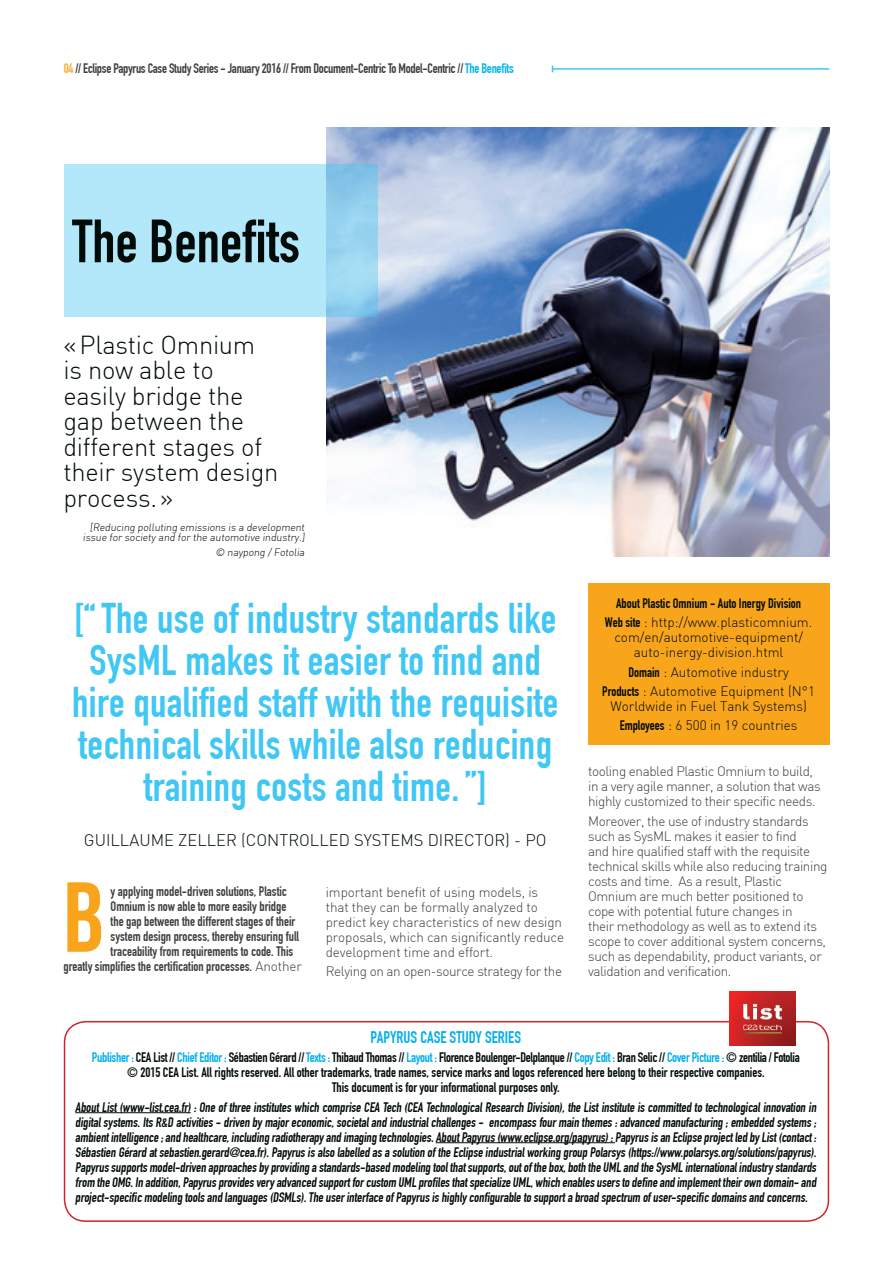
<style>
.page{position:relative;width:893px;height:1263px;background:#fff}
.page>*{position:absolute;margin:0;border:0;box-sizing:border-box;transform-origin:0 0}
.t1{font:99.15px "Bebas Neue";color:#f9a51b}
.t2{font:700 60px "DIN Condensed";color:#000b09}
.t3{font:700 42px/42px "DIN Condensed";letter-spacing:.01em;color:#40c7f4;text-align:center}
.t4{font:300 25.5px/25.5px "DIN";letter-spacing:-.01em;color:#000b09}
.t5{font:300 16.5px "DIN";color:#000b09}
.t6{font:700 16.5px "DIN Condensed";color:#00aeef}
.t7{font:700 13.5px/15px "DIN Condensed";color:#000b09;text-align:center}
.t8{font:300 13.5px/15px "DIN";letter-spacing:-.03em;color:#3e3e3f}
.t9{font:700 13.5px "DIN Condensed";color:#3e3e3f}
.t10{font:300 13.5px/15px "DIN";color:#000b09;text-align:center}
.t11{font:300 13.5px/15px "DIN";letter-spacing:-.01em;color:#3e3e3f}
.t12{font:700 13.5px "DIN Condensed";letter-spacing:-.02em;color:#3e3e3f}
.t13{font:300 10.5px/10.5px "DIN";color:#000b09;text-align:right}
.s1{color:#fbad33}
.s2{color:#00b3ef}
.s3{font-family:"DIN";font-weight:300}
.s4{font-family:"DIN Condensed";font-weight:700}
.s5{color:#00aeef}
</style>
<div class="page">
<hr style="left:552px;top:68px;width:277px;height:2px;background:#40c7f4">
<img style="left:326px;top:128px;width:503px;height:428px">
<svg style="left:64px;top:164px;width:313px;height:153px;background:#ade4f8"></svg>
<hr style="left:75px;top:1112px;width:116px;height:1px;background:#000b09">
<hr style="left:436px;top:1142px;width:179px;height:1px;background:#000b09">
<div style="left:64px;top:1021px;width:765px;height:201px;border:2px solid #d1232a;border-radius:21px"></div>
<div style="left:588px;top:583px;width:241px;height:162px;background:#f9a51b"></div>
<img style="left:729px;top:992px;width:66px;height:54px">
<p class="t12" style="left:64px;top:61px;width:452px"><span class="s1">04</span> // Eclipse Papyrus Case Study Series - January 2016 // From Document-Centric To Model-Centric // <span class="s2">The Benefits</span></p>
<h2 class="t2" style="left:72px;top:206px;width:229px">The Benefits</h2>
<h3 class="t4" style="left:63px;top:331px;width:217px">«Plastic Omnium is now able to easily bridge the gap between the different stages of their system design process.»</h3>
<p class="t13" style="left:83px;top:522px;width:225px">[Reducing polluting emissions is a development issue for society and for the automotive industry.]</p>
<p class="t13" style="left:215px;top:547px;width:92px">© naypong / Fotolia</p>
<h3 class="t3" style="left:72px;top:597px;width:488px">[“The use of industry standards like SysML makes it easier to find and hire qualified staff with the requisite technical skills while also reducing training costs and time. ”]</h3>
<p class="t5" style="left:84px;top:830px;width:31px">guilla</p>
<p class="t5" style="left:139px;top:830px;width:59px">ume zeller</p>
<p class="t5" style="left:241px;top:830px;width:16px">(controlled</p>
<p class="t5" style="left:354px;top:830px;width:29px">systems</p>
<p class="t5" style="left:428px;top:830px;width:11px">director</p>
<p class="t5" style="left:505px;top:830px;width:43px">) - PO</p>
<h1 class="t1" style="left:63px;top:863px;width:42px">B</h1>
<p class="t9" style="left:111px;top:883px;width:178px">y applying model-driven solutions, Plastic</p>
<p class="t9" style="left:111px;top:898px;width:177px">Omnium is now able to more easily bridge</p>
<p class="t9" style="left:111px;top:913px;width:186px">the gap between the different stages of their</p>
<p class="t9" style="left:111px;top:928px;width:190px">system design process, thereby ensuring full</p>
<p class="t9" style="left:111px;top:943px;width:184px">traceability from requirements to code. This</p>
<p class="t9" style="left:63px;top:958px;width:240px">greatly simplifies the certification processes. <span class="s3">Another</span></p>
<p class="t11" style="left:326px;top:884px;width:240px">important benefit of using models, is that they can be formally analyzed to predict key characteristics of new design proposals, which can significantly reduce development time and effort.</p>
<p class="t8" style="left:326px;top:963px;width:238px">Relying on an open-source strategy for the</p>
<p class="t7" style="left:616px;top:596px;width:187px">About Plastic Omnium - Auto Inergy Division</p>
<p class="t10" style="left:605px;top:615px;width:209px"><span class="s4">Web site</span> : http://www.plasticomnium. com/en/automotive-equipment/ auto-inergy-division.html</p>
<p class="t10" style="left:602px;top:662px;width:214px;line-height:19.2px"><span class="s4">Domain</span> : Automotive industry<br><span class="s4">Products</span> : Automotive Equipment (N°1</p>
<p class="t10" style="left:610px;top:696px;width:198px;line-height:19.2px">Worldwide in Fuel Tank Systems)<br><span class="s4">Employees</span> : 6 500 in 19 countries</p>
<p class="t8" style="left:588px;top:764px;width:234px">tooling enabled Plastic Omnium to build, in a very agile manner, a solution that was highly customized to their specific needs.</p>
<p class="t8" style="left:588px;top:813px;width:241px">Moreover, the use of industry standards such as SysML makes it easier to find<br>and hire qualified staff with the requisite technical skills while also reducing training costs and time. As a result, Plastic Omnium are much better positioned to cope with potential future changes in<br>their methodology as well as to extend its scope to cover additional system concerns, such as dependability, product variants, or validation and verification.</p>
<p class="t6" style="left:371px;top:1027px;width:58px">Papyrus case</p>
<p class="t6" style="left:450px;top:1027px;width:43px">study series</p>
<p class="t7" style="left:92px;top:1050px;width:709px"><span class="s5">Publisher :</span> CEA List // <span class="s5">Chief Editor :</span> Sébastien Gérard // <span class="s5">Texts :</span> Thibaud Thomas // <span class="s5">Layout :</span> Florence Boulenger-Delplanque // <span class="s5">Copy Edit :</span> Bran Selic // <span class="s5">Cover Picture :</span> © zentilia / Fotolia © 2015 CEA List. All rights reserved. All other trademarks, trade names, service marks and logos referenced here belong to their respective companies.<br>This document is for your informational purposes only.</p>
<p class="t7" style="left:75px;top:1099px;width:744px;text-align:justify">About List (www-list.cea.fr) : One of three institutes which comprise CEA Tech (CEA Technological Research Division), the List institute is committed to technological innovation in digitalsystems.Its R&amp;D activities - driven by majoreconomic,societaland industrialchallenges - encompass fourmain themes :advanced manufacturing ;embedded systems ; ambientintelligence ;and healthcare,including radiotherapy and imaging technologies.AboutPapyrus (www.eclipse.org/papyrus):Papyrus is an Eclipse projectled by List(contact :<br>Sébastien Gérard atsebastien.gerard@cea.fr).Papyrus is also labelled as a solution ofthe Eclipse industrialworking group Polarsys (https://www.polarsys.org/solutions/papyrus).<br>Papyrus supports model-driven approaches by providing a standards-based modeling toolthatsupports,outofthe box,both the UML and the SysML internationalindustry standards from the OMG.In addition,Papyrus provides very advanced supportforcustom UML profiles thatspecialize UML,which enables users to define and implementtheirown domain- and project-specific modeling tools and languages (DSMLs).The userinterface ofPapyrus is highly configurable to supporta broad spectrum ofuser-specific domains and concerns.</p>
</div>
